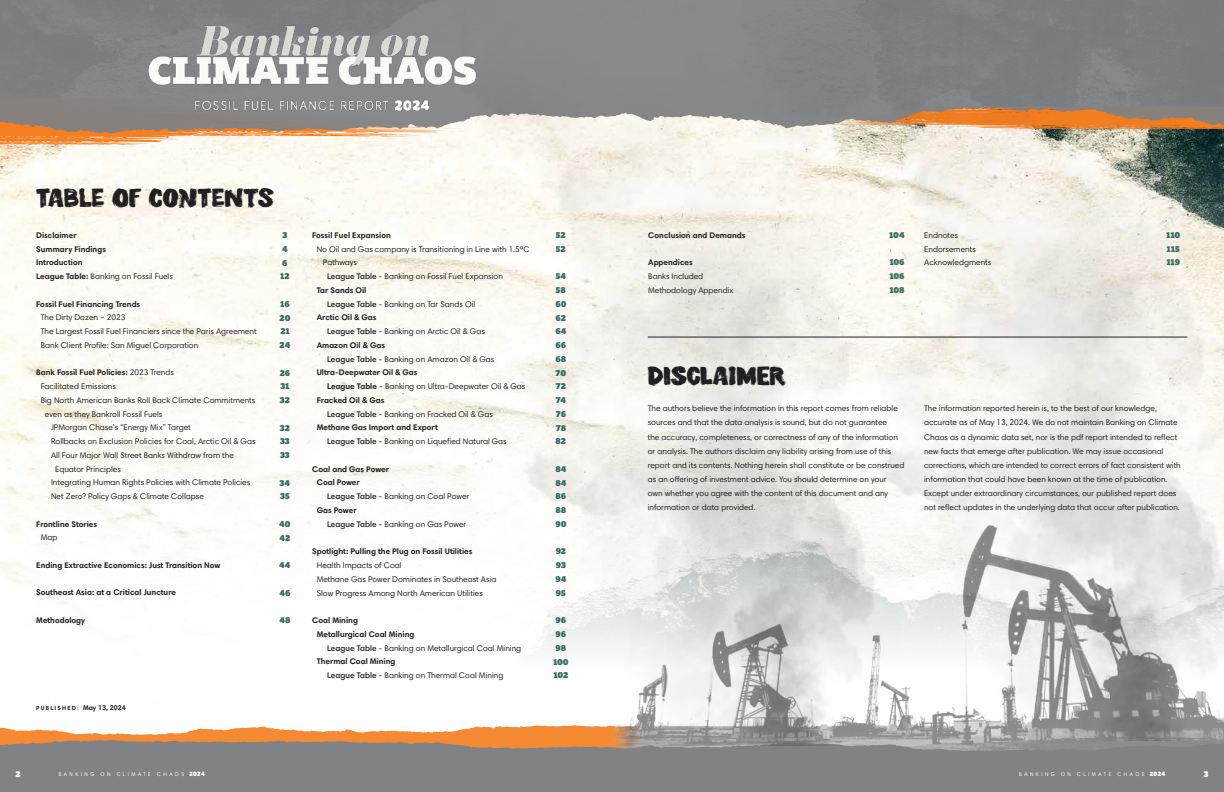
<style>
.page{position:relative;width:1224px;height:792px;background:#fff}
.page>*{position:absolute;margin:0;border:0;box-sizing:border-box;transform-origin:0 0}
.t1{font:26px "Painterman Brush";letter-spacing:.01em;color:#231f20}
.t2{font:8.2px/14px "Harmonia Sans Std";color:#231f20}
.t3{font:700 8.2px/13.8px "Harmonia Sans Std";color:#231f20}
.t4{font:8.2px/13.8px "Plume Ad";color:#356d63;text-align:justify}
.t5{font:8px "Plume Ad";color:#fff}
.t6{font:700 7px "Harmonia Sans Std";color:#231f20}
.t7{font:5.5px "Harmonia Sans Std";letter-spacing:.5em;color:#fff;scale:.91 1}
.s1{font-weight:400}
.s2{font-size:6px}
.s3{font-size:6px;color:#f57e20}
.s4{font-weight:600}
.s5{font-weight:700}
.s6{font-family:"Plume Ad";font-size:6.1px}
</style>
<div class="page">
<img style="left:0;top:146px;width:461px;height:478px">
<svg style="left:0;top:726px;width:461px;height:14px;fill:#f68a33"></svg>
<div style="left:0;top:740px;width:1224px;height:52px;background:#808285"></div>
<img style="left:990px;top:133px;width:234px;height:607px">
<svg style="left:0;top:133px;width:461px;height:13px"></svg>
<svg style="left:0;top:0;width:1224px;height:133px;background:#88817b"></svg>
<img style="left:461px;top:0;width:529px;height:746px">
<img style="left:147px;top:11px;width:330px;height:78px">
<img style="left:194px;top:98px;width:236px;height:16px">
<hr style="left:648px;top:337px;width:539px;height:1px;background:#231f20">
<h1 class="t1" style="left:36px;top:181px;width:238px">TABLE OF CONTENTS</h1>
<p class="t3" style="left:36px;top:228px;width:138px">Disclaimer<br>Summary Findings<br>Introduction<br>League Table: <span class="s1">Banking on Fossil Fuels</span></p>
<p class="t3" style="left:36px;top:297px;width:106px">Fossil Fuel Financing Trends</p>
<p class="t2" style="left:41px;top:311px;width:217px">The Dirty Dozen – 2023<br>The Largest Fossil Fuel Financiers since the Paris Agreement<br>Bank Client Profile: San Miguel Corporation</p>
<p class="t3" style="left:36px;top:366px;width:139px">Bank Fossil Fuel Policies: <span class="s1">2023 Trends</span></p>
<p class="t2" style="left:41px;top:379px;width:77px">Facilitated Emissions</p>
<p class="t2" style="left:41px;top:393px;width:216px">Big North American Banks Roll Back Climate Commitments</p>
<p class="t2" style="left:45px;top:407px;width:119px">even as they Bankroll Fossil Fuels</p>
<p class="t2" style="left:51px;top:421px;width:141px">JPMorgan Chase’s “Energy Mix” Target</p>
<p class="t2" style="left:51px;top:434px;width:206px">Rollbacks on Exclusion Policies for Coal, Arctic Oil &amp; Gas</p>
<p class="t2" style="left:51px;top:448px;width:184px">All Four Major Wall Street Banks Withdraw from the</p>
<p class="t2" style="left:55px;top:462px;width:67px">Equator Principles</p>
<p class="t2" style="left:51px;top:476px;width:201px">Integrating Human Rights Policies with Climate Policies</p>
<p class="t2" style="left:51px;top:489px;width:154px">Net Zero? Policy Gaps &amp; Climate Collapse</p>
<p class="t3" style="left:36px;top:517px;width:62px">Frontline Stories</p>
<p class="t2" style="left:41px;top:531px;width:18px">Map</p>
<p class="t3" style="left:36px;top:558px;width:186px">Ending Extractive Economics: Just Transition Now</p>
<p class="t3" style="left:36px;top:586px;width:141px">Southeast Asia: at a Critical Juncture</p>
<p class="t3" style="left:36px;top:613px;width:50px">Methodology</p>
<p class="t4" style="left:280px;top:228px;width:11px;text-align:left">3<br>4<br>6<br>12</p>
<p class="t4" style="left:279px;top:297px;width:13px">16<br>20<br>21<br>24</p>
<p class="t4" style="left:280px;top:366px;width:12px">26<br>31<br>32</p>
<p class="t4" style="left:280px;top:421px;width:12px">32<br>33<br>33</p>
<p class="t4" style="left:280px;top:476px;width:12px">34<br>35</p>
<p class="t4" style="left:279px;top:517px;width:13px">40<br>42</p>
<p class="t4" style="left:279px;top:558px;width:13px">44</p>
<p class="t4" style="left:279px;top:586px;width:13px">46</p>
<p class="t4" style="left:279px;top:613px;width:13px">48</p>
<p class="t6" style="left:36px;top:704px;width:91px"><span class="s2">PUBLISHED</span><span class="s3">:</span> May 13, 2024</p>
<p class="t3" style="left:312px;top:228px;width:80px">Fossil Fuel Expansion</p>
<p class="t2" style="left:317px;top:242px;width:215px">No Oil and Gas company is Transitioning in Line with 1.5ºC</p>
<p class="t2" style="left:323px;top:256px;width:36px">Pathways</p>
<p class="t2" style="left:327px;top:269px;width:177px"><span class="s4">League Table</span> - Banking on Fossil Fuel Expansion</p>
<p class="t3" style="left:317px;top:283px;width:51px">Tar Sands Oil</p>
<p class="t2" style="left:327px;top:297px;width:150px"><span class="s4">League Table</span> - Banking on Tar Sands Oil</p>
<p class="t3" style="left:317px;top:311px;width:61px">Arctic Oil &amp; Gas</p>
<p class="t2" style="left:327px;top:324px;width:159px"><span class="s4">League Table</span> - Banking on Arctic Oil &amp; Gas</p>
<p class="t3" style="left:317px;top:338px;width:70px">Amazon Oil &amp; Gas</p>
<p class="t2" style="left:327px;top:352px;width:169px"><span class="s4">League Table</span> - Banking on Amazon Oil &amp; Gas</p>
<p class="t3" style="left:317px;top:366px;width:102px">Ultra-Deepwater Oil &amp; Gas</p>
<p class="t2" style="left:327px;top:379px;width:200px"><span class="s5">League Table</span> - Banking on Ultra-Deepwater Oil &amp; Gas</p>
<p class="t3" style="left:317px;top:393px;width:69px">Fracked Oil &amp; Gas</p>
<p class="t2" style="left:327px;top:407px;width:167px"><span class="s4">League Table</span> - Banking on Fracked Oil &amp; Gas</p>
<p class="t3" style="left:317px;top:421px;width:123px">Methane Gas Import and Export</p>
<p class="t2" style="left:327px;top:434px;width:181px"><span class="s4">League Table</span> - Banking on Liquefied Natural Gas</p>
<p class="t3" style="left:317px;top:462px;width:74px;text-indent:-4px">Coal and Gas Power<br>Coal Power</p>
<p class="t2" style="left:317px;top:489px;width:154px;text-indent:10px"><span class="s4">League Table</span> - Banking on Coal Power<br><span class="s5">Gas Power</span></p>
<p class="t2" style="left:327px;top:517px;width:141px"><span class="s4">League Table</span> - Banking on Gas Power</p>
<p class="t3" style="left:312px;top:544px;width:162px">Spotlight: Pulling the Plug on Fossil Utilities</p>
<p class="t2" style="left:317px;top:558px;width:181px">Health Impacts of Coal<br>Methane Gas Power Dominates in Southeast Asia<br>Slow Progress Among North American Utilities</p>
<p class="t3" style="left:312px;top:613px;width:47px">Coal Mining</p>
<p class="t3" style="left:317px;top:627px;width:99px">Metallurgical Coal Mining</p>
<p class="t2" style="left:327px;top:641px;width:196px"><span class="s4">League Table</span> - Banking on Metallurgical Coal Mining</p>
<p class="t3" style="left:317px;top:654px;width:80px">Thermal Coal Mining</p>
<p class="t2" style="left:327px;top:668px;width:178px"><span class="s4">League Table</span> - Banking on Thermal Coal Mining</p>
<p class="t4" style="left:556px;top:228px;width:11px">52<br>52</p>
<p class="t4" style="left:555px;top:269px;width:13px">54<br>58<br>60<br>62<br>64<br>66<br>68<br>70<br>72<br>74<br>76<br>78<br>82</p>
<p class="t4" style="left:555px;top:462px;width:13px">84<br>84<br>86<br>88<br>90</p>
<p class="t4" style="left:555px;top:545px;width:13px">92<br>93<br>94<br>95</p>
<p class="t4" style="left:553px;top:613px;width:17px;text-align:left">96<br>96<br>98<br>100<br>102</p>
<p class="t3" style="left:648px;top:228px;width:99px">Conclusion and Demands</p>
<p class="t3" style="left:648px;top:256px;width:46px">Appendices</p>
<p class="t2" style="left:648px;top:269px;width:87px">Banks Included<br>Methodology Appendix</p>
<p class="t4" style="left:889px;top:228px;width:17px">104</p>
<p class="t4" style="left:889px;top:255px;width:17px">106<br>106<br>108</p>
<p class="t2" style="left:924px;top:228px;width:69px">Endnotes<br>Endorsements<br>Acknowledgments</p>
<p class="t4" style="left:1166px;top:228px;width:16px">110<br>115<br>119</p>
<h1 class="t1" style="left:648px;top:359px;width:140px">DISCLAIMER</h1>
<p class="t2" style="left:648px;top:402px;width:258px">The authors believe the information in this report comes from reliable sources and that the data analysis is sound, but do not guarantee<br>the accuracy, completeness, or correctness of any of the information or analysis. The authors disclaim any liability arising from use of this report and its contents. Nothing herein shall constitute or be construed as an offering of investment advice. You should determine on your<br>own whether you agree with the content of this document and any information or data provided.</p>
<p class="t2" style="left:924px;top:402px;width:258px">The information reported herein is, to the best of our knowledge, accurate as of May 13, 2024. We do not maintain Banking on Climate Chaos as a dynamic data set, nor is the pdf report intended to reflect new facts that emerge after publication. We may issue occasional corrections, which are intended to correct errors of fact consistent with information that could have been known at the time of publication.<br>Except under extraordinary circumstances, our published report does not reflect updates in the underlying data that occur after publication.</p>
<p class="t5" style="left:16px;top:769px;width:7px">2</p>
<p class="t7" style="left:59px;top:771px;width:162px">BANKING ON CLIMATE CHAOS <span class="s6">2024</span></p>
<p class="t7" style="left:1019px;top:771px;width:162px">BANKING ON CLIMATE CHAOS <span class="s6">2024</span></p>
<p class="t5" style="left:1204px;top:769px;width:6px">3</p>
</div>
